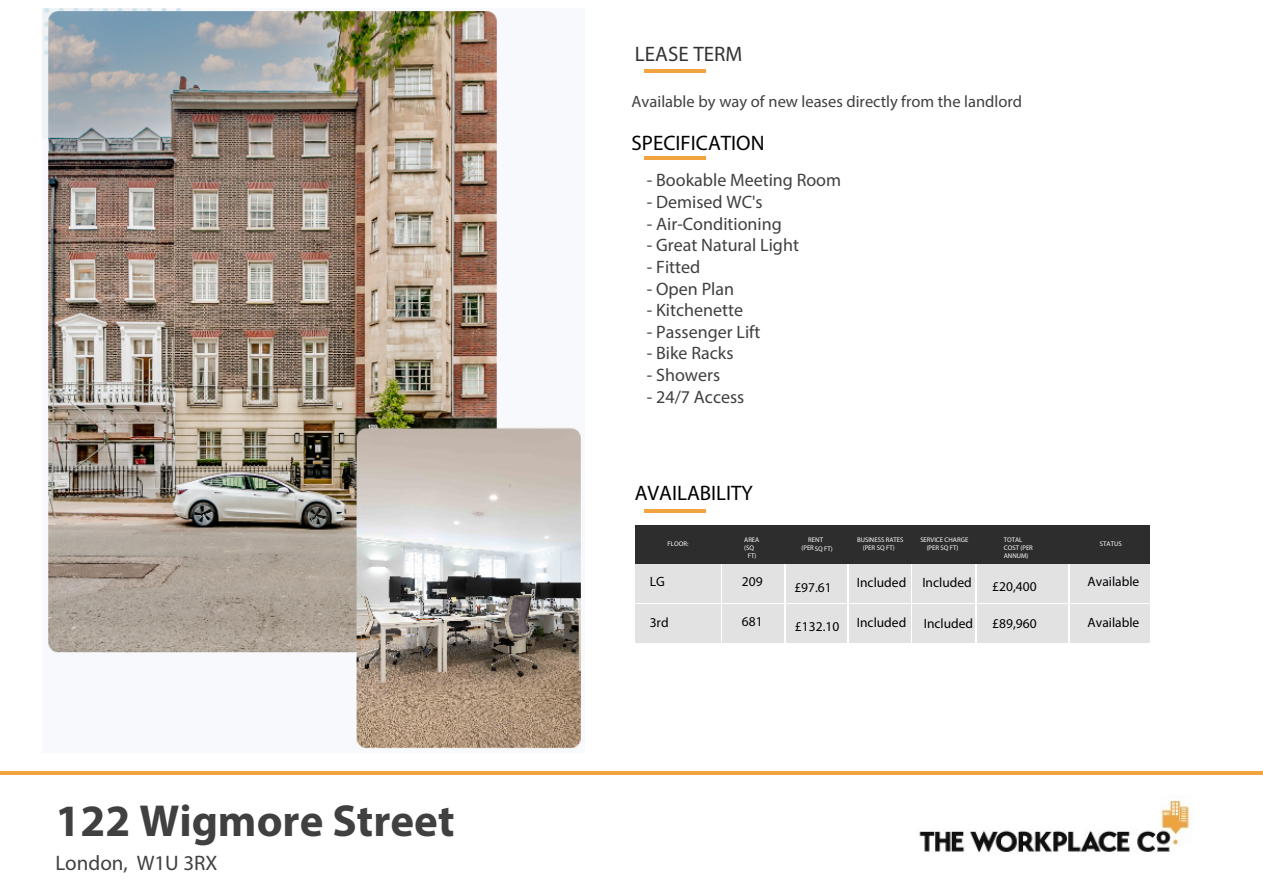
<style>
.page{position:relative;width:1263px;height:894px;background:#fff}
.page>*{position:absolute;margin:0;border:0;box-sizing:border-box;transform-origin:0 0}
.t1{font:700 45px "Myriad Pro";color:#404040}
.t2{font:21px "Myriad Pro";color:#000}
.t3{font:21px "Myriad Pro";color:#404040}
.t4{font:21px "Myriad Pro";color:#333}
.t5{font:18px "Myriad Pro";color:#404040}
.t6{font:16.5px "Myriad Pro";color:#404040}
.t7{font:13.5px "Myriad Pro";color:#000205}
.t8{font:6.75px/7.8px "Myriad Pro";color:#fff}
</style>
<div class="page">
<hr style="left:0;top:771px;width:1263px;height:3px;background:#f2a33d">
<img style="left:919px;top:798px;width:271px;height:55px">
<hr style="left:644px;top:69px;width:61px;height:3px;background:#f1a33e">
<div style="left:635px;top:525px;width:514px;height:38px;background:#2d2d2d"></div>
<hr style="left:644px;top:510px;width:61px;height:2px;background:#f1a33e">
<hr style="left:644px;top:157px;width:61px;height:2px;background:#f1a33e">
<div style="left:635px;top:564px;width:85px;height:38px;background:#e2e2e2"></div>
<div style="left:723px;top:564px;width:60px;height:38px;background:#e2e2e2"></div>
<div style="left:786px;top:564px;width:61px;height:38px;background:#e2e2e2"></div>
<div style="left:850px;top:564px;width:60px;height:38px;background:#e2e2e2"></div>
<div style="left:913px;top:564px;width:61px;height:38px;background:#e2e2e2"></div>
<div style="left:977px;top:564px;width:91px;height:38px;background:#e2e2e2"></div>
<div style="left:1071px;top:564px;width:78px;height:38px;background:#e2e2e2"></div>
<div style="left:635px;top:604px;width:85px;height:38px;background:#e2e2e2"></div>
<div style="left:723px;top:604px;width:60px;height:38px;background:#e2e2e2"></div>
<div style="left:786px;top:604px;width:61px;height:38px;background:#e2e2e2"></div>
<div style="left:850px;top:604px;width:60px;height:38px;background:#e2e2e2"></div>
<div style="left:913px;top:604px;width:61px;height:38px;background:#e2e2e2"></div>
<div style="left:977px;top:604px;width:91px;height:38px;background:#e2e2e2"></div>
<div style="left:1071px;top:604px;width:78px;height:38px;background:#e2e2e2"></div>
<img style="left:42px;top:9px;width:539px;height:740px">
<h1 class="t1" style="left:55px;top:791px;width:401px">122 Wigmore Street</h1>
<p class="t3" style="left:55px;top:849px;width:164px">London, W1U 3RX</p>
<p class="t4" style="left:635px;top:41px;width:109px">LEASE TERM</p>
<p class="t6" style="left:632px;top:91px;width:392px">Available by way of new leases directly from the landlord</p>
<p class="t2" style="left:632px;top:130px;width:134px">SPECIFICATION</p>
<p class="t5" style="left:647px;top:170px;width:196px">- Bookable Meeting Room</p>
<p class="t5" style="left:647px;top:191px;width:117px">- Demised WC's</p>
<p class="t5" style="left:647px;top:213px;width:136px">- Air-Conditioning</p>
<p class="t5" style="left:647px;top:234px;width:154px">- Great Natural Light</p>
<p class="t5" style="left:647px;top:256px;width:55px">- Fitted</p>
<p class="t5" style="left:647px;top:278px;width:89px">- Open Plan</p>
<p class="t5" style="left:647px;top:299px;width:98px">- Kitchenette</p>
<p class="t5" style="left:647px;top:321px;width:115px">- Passenger Lift</p>
<p class="t5" style="left:647px;top:342px;width:88px">- Bike Racks</p>
<p class="t5" style="left:647px;top:364px;width:75px">- Showers</p>
<p class="t5" style="left:647px;top:386px;width:99px">- 24/7 Access</p>
<p class="t2" style="left:635px;top:480px;width:120px">AVAILABILITY</p>
<p class="t8" style="left:668px;top:540px;width:22px">FLOOR:</p>
<p class="t8" style="left:744px;top:535px;width:17px">AREA</p>
<p class="t8" style="left:744px;top:543px;width:11px">(SQ</p>
<p class="t8" style="left:748px;top:551px;width:10px">FT)</p>
<p class="t8" style="left:801px;top:535px;width:23px;text-indent:7px">RENT (PER</p>
<p class="t8" style="left:857px;top:535px;width:48px;text-align:center">BUSINESS RATES (PER SQ FT)</p>
<p class="t8" style="left:920px;top:535px;width:50px;text-align:center">SERVICE CHARGE (PER SQ FT)</p>
<p class="t8" style="left:1004px;top:535px;width:31px">TOTAL<br>COST (PER<br>ANNUM)</p>
<p class="t8" style="left:1100px;top:540px;width:23px">STATUS</p>
<p class="t8" style="left:815px;top:544px;width:20px">SQ FT)</p>
<p class="t7" style="left:650px;top:573px;width:17px">LG</p>
<p class="t7" style="left:742px;top:573px;width:22px">209</p>
<p class="t7" style="left:1087px;top:573px;width:53px">Available</p>
<p class="t7" style="left:794px;top:579px;width:39px">£97.61</p>
<p class="t7" style="left:857px;top:574px;width:116px">Included Included</p>
<p class="t7" style="left:992px;top:578px;width:46px">£20,400</p>
<p class="t7" style="left:650px;top:613px;width:20px">3rd</p>
<p class="t7" style="left:742px;top:613px;width:22px">681</p>
<p class="t7" style="left:992px;top:615px;width:46px">£89,960</p>
<p class="t7" style="left:1087px;top:614px;width:53px">Available</p>
<p class="t7" style="left:795px;top:618px;width:46px">£132.10</p>
<p class="t7" style="left:857px;top:614px;width:51px">Included</p>
<p class="t7" style="left:924px;top:614px;width:51px">Included</p>
</div>
